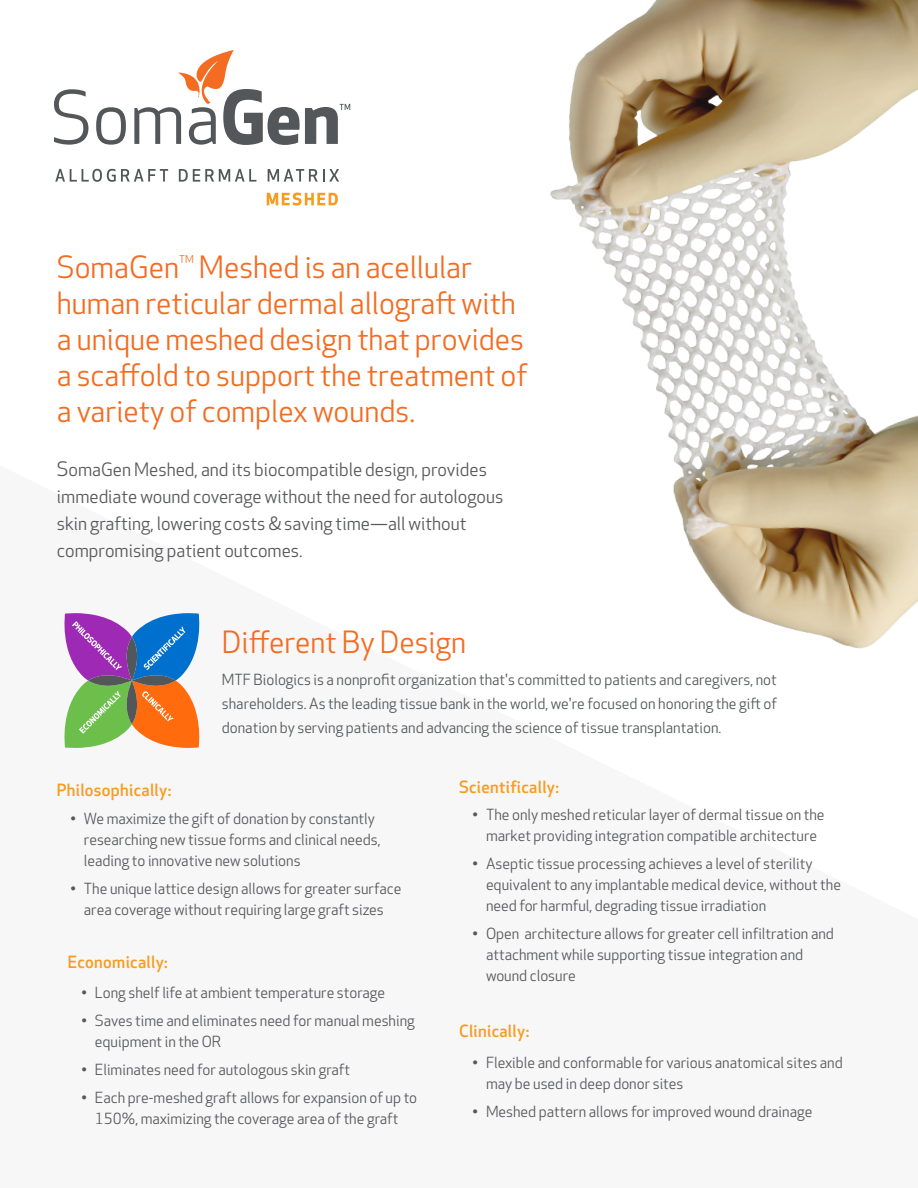
<style>
.page{position:relative;width:918px;height:1188px;background:#fff}
.page>*{position:absolute;margin:0;border:0;box-sizing:border-box;transform-origin:0 0}
.t1{font:30px/36px "Apex New";color:#f36c21}
.t2{font:18px/27px "Apex New";color:#57585a}
.t3{font:500 16.5px "Apex New";letter-spacing:.02em;color:#f89c1f}
.t4{font:15px/21px "Apex New";color:#57585a}
.t5{font:15px/24px "Apex New";color:#545759;text-align:justify}
.t6{font:10.5px "Apex New";color:#f36c21}
.s1{font-size:19.5px}
</style>
<div class="page">
<svg style="left:54px;top:89px;width:34px;height:56px"></svg>
<svg style="left:96px;top:107px;width:30px;height:38px"></svg>
<svg style="left:134px;top:50px;width:216px;height:95px"></svg>
<svg style="left:55px;top:169px;width:113px;height:13px"></svg>
<svg style="left:179px;top:169px;width:77px;height:13px"></svg>
<svg style="left:268px;top:169px;width:71px;height:13px"></svg>
<svg style="left:267px;top:193px;width:71px;height:13px"></svg>
<img style="left:550px;top:0;width:368px;height:649px">
<svg style="left:64px;top:613px;width:136px;height:135px"></svg>
<p class="t1" style="left:57px;top:249px;width:124px">SomaGen</p>
<p class="t6" style="left:179px;top:252px;width:16px">TM</p>
<p class="t1" style="left:57px;top:249px;width:472px;text-indent:142px">Meshed is an acellular human reticular dermal allograft with a unique meshed design that provides a scaffold to support the treatment of a variety of complex wounds.</p>
<p class="t2" style="left:57px;top:456px;width:448px"><span class="s1">S</span>omaGen Meshed, and its biocompatible design, provides immediate wound coverage without the need for autologous skin grafting, lowering costs &amp; saving time—all without compromising patient outcomes.</p>
<p class="t1" style="left:222px;top:624px;width:246px">Different By Design</p>
<p class="t5" style="left:222px;top:668px;width:557px">MTF Biologics is a nonprofit organization that's committed to patients and caregivers, not shareholders. As the leading tissue bank in the world, we're focused on honoring the gift of donation by serving patients and advancing the science of tissue transplantation.</p>
<p class="t3" style="left:57px;top:779px;width:116px">Philosophically:</p>
<p class="t4" style="left:84px;top:808px;width:298px;text-indent:-14px">• We maximize the gift of donation by constantly researching new tissue forms and clinical needs, leading to innovative new solutions</p>
<p class="t4" style="left:70px;top:878px;width:333px;text-align:center">• The unique lattice design allows for greater surface area coverage without requiring large graft sizes</p>
<p class="t3" style="left:68px;top:951px;width:101px">Economically:</p>
<p class="t4" style="left:81px;top:982px;width:305px">• Long shelf life at ambient temperature storage</p>
<p class="t4" style="left:95px;top:1010px;width:321px;text-indent:-14px">• Saves time and eliminates need for manual meshing equipment in the OR</p>
<p class="t4" style="left:81px;top:1059px;width:270px">• Eliminates need for autologous skin graft</p>
<p class="t4" style="left:81px;top:1087px;width:337px;text-align:center">• Each pre-meshed graft allows for expansion of up to<br>150%, maximizing the coverage area of the graft</p>
<p class="t3" style="left:459px;top:776px;width:102px">Scientifically:</p>
<p class="t4" style="left:472px;top:804px;width:354px;text-align:center">• The only meshed reticular layer of dermal tissue on the market providing integration compatible architecture</p>
<p class="t4" style="left:486px;top:853px;width:357px;text-indent:-14px">• Aseptic tissue processing achieves a level of sterility equivalent to any implantable medical device, without the need for harmful, degrading tissue irradiation</p>
<p class="t4" style="left:486px;top:923px;width:349px;text-indent:-14px">• Open architecture allows for greater cell infiltration and attachment while supporting tissue integration and wound closure</p>
<p class="t3" style="left:459px;top:1020px;width:72px">Clinically:</p>
<p class="t4" style="left:486px;top:1052px;width:358px;text-indent:-14px">• Flexible and conformable for various anatomical sites and may be used in deep donor sites</p>
<p class="t4" style="left:472px;top:1101px;width:341px">• Meshed pattern allows for improved wound drainage</p>
</div>
